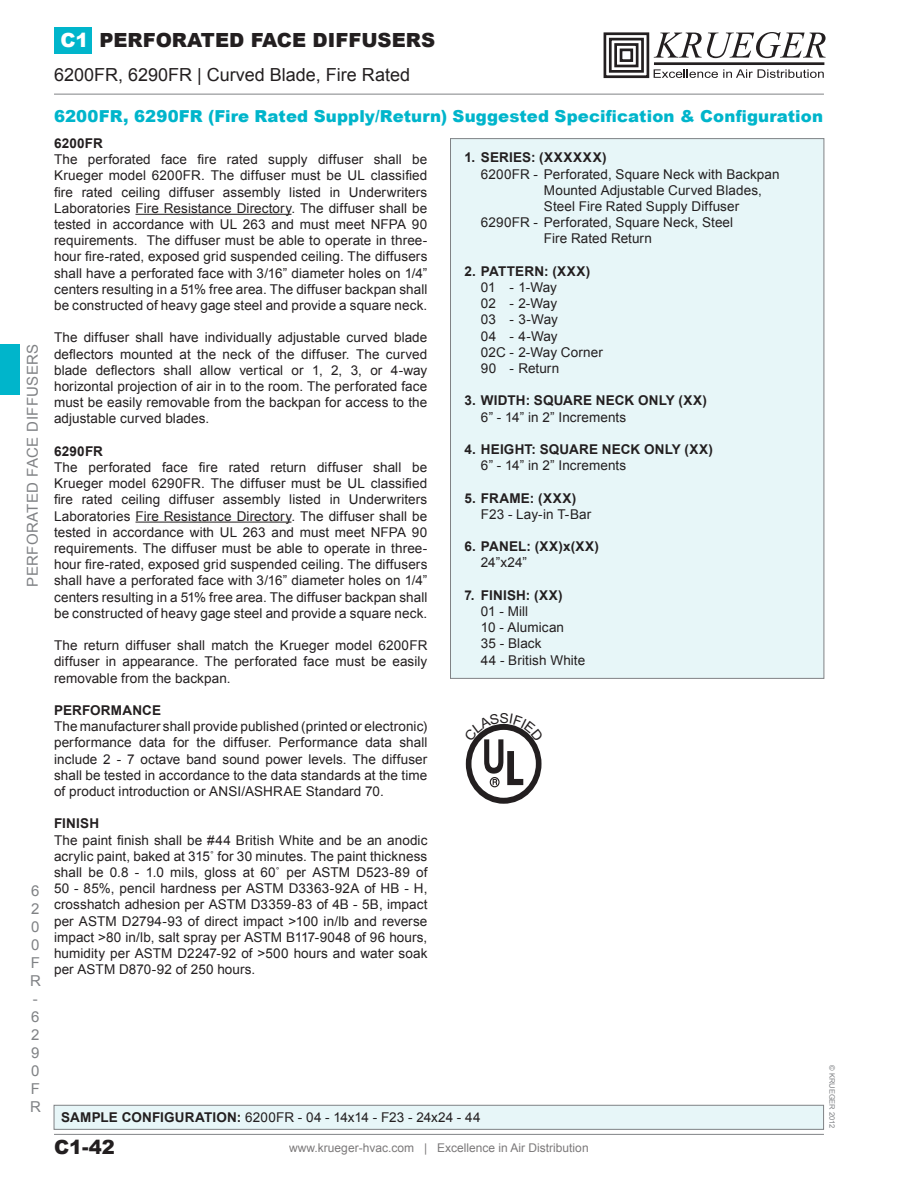
<style>
.page{position:relative;width:905px;height:1188px;background:#fff}
.page>*{position:absolute;margin:0;border:0;box-sizing:border-box;transform-origin:0 0}
.t1{font:900 19.5px "Arial";color:#231f20}
.t2{font:18px "Arial";color:#231f20}
.SubTitle1{font:900 16.5px "Arial";letter-spacing:.01em;color:#00b5cb}
.t3{font:15px "Arial";letter-spacing:.025em;color:#808285}
.Normal_Text{font:13.5px/16.2px "Arial";letter-spacing:.005em;color:#231f20;text-align:justify}
.Features{font:13.5px "Arial";letter-spacing:.005em;color:#231f20}
.Features-2{font:700 13.5px "Arial";letter-spacing:.015em;color:#231f20}
.Features-3{font:700 13.5px "Arial";letter-spacing:.035em;color:#231f20}
.Normal_Text-2{font:700 13.5px "Arial";letter-spacing:.015em;color:#231f20}
.t4{font:12px "Arial";color:#231f20}
.t5{font:7.5px "Arial";color:#808285}
.s1{color:#fff}
.s2{font-weight:700}
</style>
<div class="page">
<hr style="left:54px;top:94px;width:770px;height:1px;background:#808285">
<hr style="left:54px;top:1134px;width:770px;height:1px;background:#808285">
<div style="left:54px;top:27px;width:38px;height:27px;background:#00b5cb"></div>
<div style="left:603px;top:32px;width:46px;height:46px;border:3px solid #231f20"></div>
<div style="left:609px;top:38px;width:35px;height:35px;border:3px solid #231f20"></div>
<div style="left:614px;top:43px;width:24px;height:24px;border:3px solid #231f20"></div>
<div style="left:619px;top:49px;width:14px;height:13px;border:3px solid #231f20"></div>
<hr style="left:654px;top:62px;width:170px;height:3px;background:#231f20">
<svg style="left:653px;top:33px;width:48px;height:25px"></svg>
<svg style="left:707px;top:32px;width:118px;height:26px"></svg>
<svg style="left:653px;top:69px;width:170px;height:9px"></svg>
<div style="left:0;top:344px;width:20px;height:50px;background:#00b5cb"></div>
<div style="left:450px;top:139px;width:373px;height:539px;background:#e7f6f8"></div>
<hr style="left:135px;top:214px;width:156px;height:1px;background:#231f20">
<hr style="left:135px;top:522px;width:156px;height:1px;background:#231f20">
<div style="left:54px;top:1105px;width:769px;height:24px;background:#e7f6f8"></div>
<div style="left:54px;top:1105px;width:770px;height:25px;border:1px solid #808285"></div>
<div style="left:466px;top:724px;width:75px;height:80px;border:6px solid #231f20;border-radius:50%"></div>
<div style="left:489px;top:777px;width:10px;height:10px;border:1px solid #231f20;border-radius:50%"></div>
<svg style="left:465px;top:723px;width:77px;height:62px"></svg>
<p class="t3" style="left:23px;top:587px;width:244px;rotate:-90deg">PERFORATED FACE DIFFUSERS</p>
<p class="t3" style="left:31px;top:881px;width:10px">6</p>
<p class="t3" style="left:31px;top:899px;width:10px">2</p>
<p class="t3" style="left:31px;top:917px;width:10px">0</p>
<p class="t3" style="left:31px;top:935px;width:10px">0</p>
<p class="t3" style="left:31px;top:953px;width:11px">F</p>
<p class="t3" style="left:30px;top:971px;width:12px">R</p>
<p class="t3" style="left:33px;top:989px;width:6px">-</p>
<p class="t3" style="left:31px;top:1007px;width:10px">6</p>
<p class="t3" style="left:31px;top:1025px;width:10px">2</p>
<p class="t3" style="left:31px;top:1043px;width:10px">9</p>
<p class="t3" style="left:31px;top:1061px;width:10px">0</p>
<p class="t3" style="left:31px;top:1079px;width:11px">F</p>
<p class="t3" style="left:30px;top:1097px;width:12px">R</p>
<h1 class="t1" style="left:60px;top:26px;width:376px"><span class="s1">C1</span> PERFORATED FACE DIFFUSERS</h1>
<p class="t2" style="left:54px;top:63px;width:357px">6200FR, 6290FR | Curved Blade, Fire Rated</p>
<p class="SubTitle1" style="left:54px;top:104px;width:770px">6200FR, 6290FR (Fire Rated Supply/Return) Suggested Specification &amp; Configuration</p>
<p class="Normal_Text-2" style="left:54px;top:134px;width:50px">6200FR</p>
<p class="Normal_Text" style="left:54px;top:152px;width:375px">The perforated face fire rated supply diffuser shall be Krueger model 6200FR. The diffuser must be UL classified fire rated ceiling diffuser assembly listed in Underwriters Laboratories Fire Resistance Directory. The diffuser shall be tested in accordance with UL 263 and must meet NFPA 90 requirements. The diffuser must be able to operate in three&shy;hour fire-rated, exposed grid suspended ceiling. The diffusers shall have a perforated face with 3/16” diameter holes on 1/4” centers resulting in a 51% free area. The diffuser backpan shall be constructed of heavy gage steel and provide a square neck.</p>
<p class="Normal_Text" style="left:54px;top:330px;width:375px">The diffuser shall have individually adjustable curved blade deflectors mounted at the neck of the diffuser. The curved blade deflectors shall allow vertical or 1, 2, 3, or 4-way horizontal projection of air in to the room. The perforated face must be easily removable from the backpan for access to the adjustable curved blades.</p>
<p class="Normal_Text-2" style="left:54px;top:442px;width:50px">6290FR</p>
<p class="Normal_Text" style="left:54px;top:459px;width:375px">The perforated face fire rated return diffuser shall be Krueger model 6290FR. The diffuser must be UL classified fire rated ceiling diffuser assembly listed in Underwriters Laboratories Fire Resistance Directory. The diffuser shall be tested in accordance with UL 263 and must meet NFPA 90 requirements. The diffuser must be able to operate in three&shy;hour fire-rated, exposed grid suspended ceiling. The diffusers shall have a perforated face with 3/16” diameter holes on 1/4” centers resulting in a 51% free area. The diffuser backpan shall be constructed of heavy gage steel and provide a square neck.</p>
<p class="Normal_Text" style="left:54px;top:638px;width:375px">The return diffuser shall match the Krueger model 6200FR diffuser in appearance. The perforated face must be easily removable from the backpan.</p>
<p class="Normal_Text-2" style="left:54px;top:701px;width:108px">PERFORMANCE</p>
<p class="Normal_Text" style="left:54px;top:719px;width:375px">The manufacturer shall provide published (printed or electronic) performance data for the diffuser. Performance data shall include 2 - 7 octave band sound power levels. The diffuser shall be tested in accordance to the data standards at the time of product introduction or ANSI/ASHRAE Standard 70.</p>
<p class="Normal_Text-2" style="left:54px;top:815px;width:47px">FINISH</p>
<p class="Normal_Text" style="left:54px;top:832px;width:375px">The paint finish shall be #44 British White and be an anodic acrylic paint, baked at 315˚ for 30 minutes. The paint thickness shall be 0.8 - 1.0 mils, gloss at 60˚ per ASTM D523-89 of 50 - 85%, pencil hardness per ASTM D3363-92A of HB - H, crosshatch adhesion per ASTM D3359-83 of 4B - 5B, impact per ASTM D2794-93 of direct impact &gt;100 in/lb and reverse impact &gt;80 in/lb, salt spray per ASTM B117-9048 of 96 hours, humidity per ASTM D2247-92 of &gt;500 hours and water soak per ASTM D870-92 of 250 hours.</p>
<p class="Features-3" style="left:464px;top:149px;width:144px">1. SERIES: (XXXXXX)</p>
<p class="Features" style="left:481px;top:165px;width:300px">6200FR - Perforated, Square Neck with Backpan</p>
<p class="Features" style="left:544px;top:181px;width:219px">Mounted Adjustable Curved Blades,</p>
<p class="Features" style="left:544px;top:197px;width:197px">Steel Fire Rated Supply Diffuser</p>
<p class="Features" style="left:481px;top:214px;width:254px">6290FR - Perforated, Square Neck, Steel</p>
<p class="Features" style="left:544px;top:230px;width:109px">Fire Rated Return</p>
<p class="Features-2" style="left:464px;top:262px;width:128px">2. PATTERN: (XXX)</p>
<p class="Features" style="left:481px;top:278px;width:78px">01 - 1-Way</p>
<p class="Features" style="left:481px;top:295px;width:78px">02 - 2-Way</p>
<p class="Features" style="left:481px;top:311px;width:78px">03 - 3-Way</p>
<p class="Features" style="left:481px;top:327px;width:78px">04 - 4-Way</p>
<p class="Features" style="left:481px;top:343px;width:123px">02C - 2-Way Corner</p>
<p class="Features" style="left:481px;top:359px;width:80px">90 - Return</p>
<p class="Features-2" style="left:464px;top:392px;width:244px">3. WIDTH: SQUARE NECK ONLY (XX)</p>
<p class="Features" style="left:481px;top:408px;width:147px">6” - 14” in 2” Increments</p>
<p class="Features-2" style="left:464px;top:440px;width:250px">4. HEIGHT: SQUARE NECK ONLY (XX)</p>
<p class="Features" style="left:481px;top:457px;width:147px">6” - 14” in 2” Increments</p>
<p class="Features-3" style="left:464px;top:489px;width:113px">5. FRAME: (XXX)</p>
<p class="Features" style="left:481px;top:505px;width:112px">F23 - Lay-in T-Bar</p>
<p class="Features-2" style="left:464px;top:537px;width:136px">6. PANEL: (XX)x(XX)</p>
<p class="Features" style="left:481px;top:554px;width:48px">24”x24”</p>
<p class="Features-2" style="left:464px;top:586px;width:100px">7. FINISH: (XX)</p>
<p class="Features" style="left:481px;top:602px;width:49px">01 - Mill</p>
<p class="Features" style="left:481px;top:619px;width:85px">10 - Alumican</p>
<p class="Features" style="left:481px;top:635px;width:62px">35 - Black</p>
<p class="Features" style="left:481px;top:651px;width:106px">44 - British White</p>
<p class="Normal_Text" style="left:61px;top:1110px;width:421px"><span class="s2">SAMPLE CONFIGURATION:</span> 6200FR - 04 - 14x14 - F23 - 24x24 - 44</p>
<h1 class="t1" style="left:54px;top:1133px;width:62px">C1-42</h1>
<p class="t4" style="left:289px;top:1140px;width:301px">www.krueger-hvac.com | Excellence in Air Distribution</p>
<p class="t5" style="left:837px;top:1065px;width:65px;rotate:90deg">© KRUEGER 2012</p>
</div>
